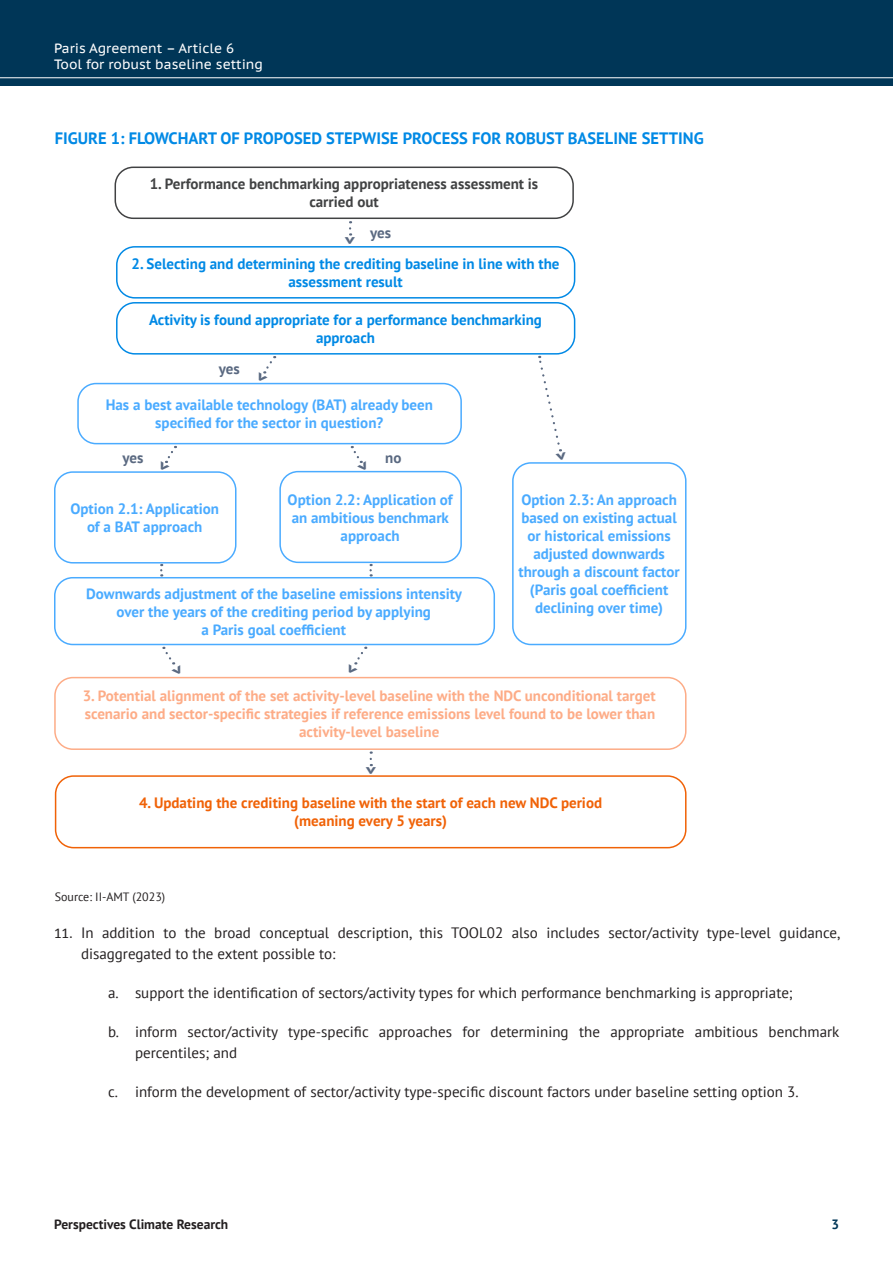
<style>
.page{position:relative;width:893px;height:1263px;background:#fff}
.page>*{position:absolute;margin:0;border:0;box-sizing:border-box;transform-origin:0 0}
.Body_text_-_normal{font:700 22.5px "PT Sans";color:#5a6981}
.Box_table_title{font:700 16.5px "PT Sans";color:#0089e5}
.t1{font:15px/21px "PT Sans";color:#231f20}
.Body_text_-_normal-2{font:700 15px/18px "PT Sans";color:#4aabff;text-align:center}
.Body_text_-_normal-3{font:700 15px/18px "PT Sans";color:#fdac87}
.Body_text_-_normal-4{font:700 15px/18px "PT Sans";color:#0089e5;text-align:center}
.Body_text_-_normal-5{font:700 15px "PT Sans";color:#f06207}
.Body_text_-_normal-6{font:700 15px "PT Sans";color:#414243}
.Body_text_-_normal-7{font:700 15px "PT Sans";color:#5a6981}
.t2{font:13.5px/16.2px "PT Sans Caption";color:#fff}
.t3{font:700 13.5px "PT Sans";color:#231f20}
.t4{font:700 13.5px "PT Sans";color:#003657}
.Notes{font:12px "PT Sans";color:#231f20}
.s1{font-family:"Calibri"}
</style>
<div class="page">
<div style="left:0;top:0;width:893px;height:85px;background:#003657"></div>
<hr style="left:0;top:77px;width:893px;height:1px;background:#fff">
<div style="left:116px;top:246px;width:459px;height:53px;border:2px solid #0089e5;border-radius:18px"></div>
<div style="left:116px;top:302px;width:459px;height:53px;border:2px solid #0089e5;border-radius:18px"></div>
<div style="left:54px;top:471px;width:182px;height:92px;border:2px solid #4aabff;border-radius:18px"></div>
<div style="left:512px;top:462px;width:174px;height:183px;border:2px solid #4aabff;border-radius:18px"></div>
<div style="left:55px;top:775px;width:631px;height:73px;border:2px solid #f06207;border-radius:18px"></div>
<div style="left:54px;top:677px;width:632px;height:73px;border:2px solid #fdac87;border-radius:18px"></div>
<div style="left:279px;top:471px;width:183px;height:92px;border:2px solid #4aabff;border-radius:18px"></div>
<div style="left:54px;top:577px;width:441px;height:68px;border:2px solid #4aabff;border-radius:18px"></div>
<div style="left:77px;top:383px;width:385px;height:61px;border:2px solid #4aabff;border-radius:18px"></div>
<div style="left:115px;top:167px;width:459px;height:52px;border:2px solid #414243;border-radius:18px"></div>
<svg style="left:349px;top:221px;width:2px;height:15px"></svg>
<svg style="left:369px;top:564px;width:3px;height:12px"></svg>
<svg style="left:370px;top:751px;width:2px;height:15px"></svg>
<svg style="left:160px;top:564px;width:2px;height:12px"></svg>
<svg style="left:538px;top:356px;width:24px;height:96px"></svg>
<svg style="left:352px;top:446px;width:17px;height:27px"></svg>
<svg style="left:256px;top:356px;width:19px;height:27px"></svg>
<svg style="left:163px;top:647px;width:13px;height:18px"></svg>
<svg style="left:354px;top:647px;width:12px;height:18px"></svg>
<svg style="left:157px;top:446px;width:19px;height:27px"></svg>
<p class="t2" style="left:54px;top:39px;width:211px">Paris Agreement – Article 6<br>Tool for robust baseline setting</p>
<p class="Box_table_title" style="left:55px;top:127px;width:650px">FIGURE 1: FLOWCHART OF PROPOSED STEPWISE PROCESS FOR ROBUST BASELINE SETTING</p>
<p class="Body_text_-_normal-6" style="left:150px;top:174px;width:390px">1. Performance benchmarking appropriateness assessment is</p>
<p class="Body_text_-_normal-6" style="left:309px;top:192px;width:71px">carried out</p>
<p class="Body_text_-_normal" style="left:356px;top:251px;width:13px;rotate:-180deg">^</p>
<p class="Body_text_-_normal-7" style="left:370px;top:223px;width:23px">yes</p>
<p class="Body_text_-_normal-4" style="left:132px;top:254px;width:429px">2. Selecting and determining the crediting baseline in line with the assessment result</p>
<p class="Body_text_-_normal-4" style="left:149px;top:310px;width:394px">Activity is found appropriate for a performance benchmarking</p>
<p class="Body_text_-_normal-4" style="left:316px;top:328px;width:61px">approach</p>
<p class="Body_text_-_normal-7" style="left:219px;top:359px;width:23px">yes</p>
<p class="Body_text_-_normal-2" style="left:106px;top:396px;width:329px">Has a best available technology (BAT) already been specified for the sector in question?</p>
<p class="Body_text_-_normal-7" style="left:385px;top:447px;width:18px">no</p>
<p class="Body_text_-_normal-7" style="left:122px;top:447px;width:23px">yes</p>
<p class="Body_text_-_normal-2" style="left:70px;top:499px;width:150px">Option 2.1: Application</p>
<p class="Body_text_-_normal-2" style="left:87px;top:517px;width:117px">of a BAT approach</p>
<p class="Body_text_-_normal-2" style="left:288px;top:490px;width:167px">Option 2.2: Application of an ambitious benchmark approach</p>
<p class="Body_text_-_normal-2" style="left:86px;top:584px;width:377px">Downwards adjustment of the baseline emissions intensity</p>
<p class="Body_text_-_normal-2" style="left:117px;top:602px;width:316px">over the years of the crediting period by applying</p>
<p class="Body_text_-_normal-2" style="left:201px;top:620px;width:146px">a Paris goal coefficient</p>
<p class="Body_text_-_normal-2" style="left:518px;top:491px;width:163px">Option 2.3: An approach based on existing actual or historical emissions adjusted downwards through a discount factor (Paris goal coefficient declining over time)</p>
<p class="Body_text_-_normal-3" style="left:83px;top:686px;width:574px">3. Potential alignment of the set activity-level baseline with the NDC unconditional target scenario and sector-specific strategies if reference emissions level found to be lower than</p>
<p class="Body_text_-_normal-3" style="left:299px;top:722px;width:142px">activity-level baseline</p>
<p class="Body_text_-_normal" style="left:376px;top:780px;width:13px;rotate:-180deg">^</p>
<p class="Body_text_-_normal-5" style="left:139px;top:793px;width:465px">4. Updating the crediting baseline with the start of each new NDC period</p>
<p class="Body_text_-_normal-5" style="left:294px;top:811px;width:154px">(meaning every 5 years)</p>
<p class="Notes" style="left:55px;top:889px;width:112px">Source: II-AMT (2023)</p>
<p class="t1" style="left:81px;top:922px;width:761px;text-indent:-27px"><span class="s1">11.</span> In addition to the broad conceptual description, this TOOL02 also includes sector/activity type-level guidance, disaggregated to the extent possible to:</p>
<p class="t1" style="left:108px;top:982px;width:686px">a. support the identification of sectors/activity types for which performance benchmarking is appropriate;</p>
<p class="t1" style="left:135px;top:1021px;width:706px;text-indent:-27px">b. inform sector/activity type-specific approaches for determining the appropriate ambitious benchmark percentiles; and</p>
<p class="t1" style="left:108px;top:1081px;width:692px">c. inform the development of sector/activity type-specific discount factors under baseline setting option 3.</p>
<p class="t3" style="left:54px;top:1215px;width:176px">Perspectives Climate Research</p>
<p class="t4" style="left:831px;top:1215px;width:9px">3</p>
</div>
